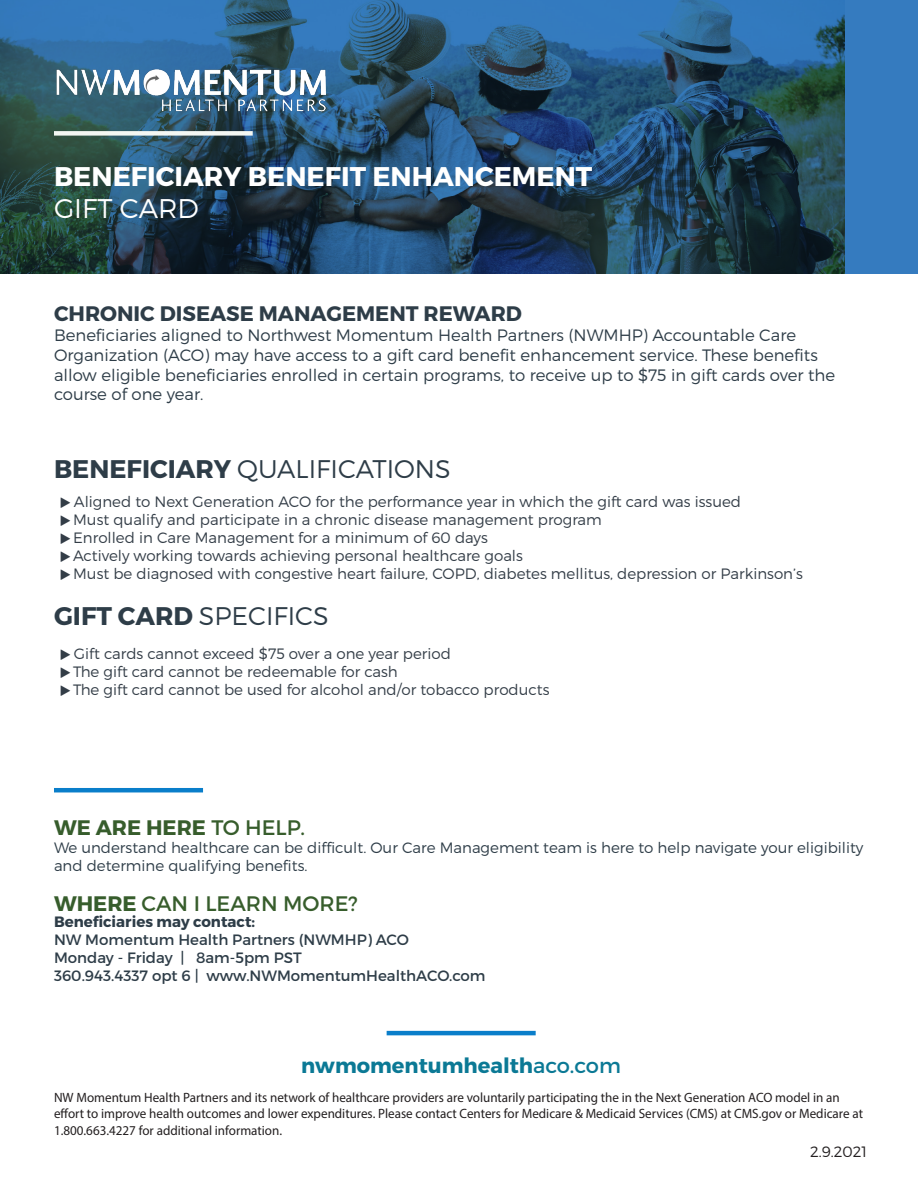
<style>
.page{position:relative;width:918px;height:1188px;background:#fff}
.page>*{position:absolute;margin:0;border:0;box-sizing:border-box;transform-origin:0 0}
.t1{font:700 27px "Montserrat";color:#fff}
.t2{font:300 27px "Montserrat";color:#fff}
.t3{font:300 25.5px "Montserrat";color:#2e3d48}
.t4{font:700 21px "Montserrat";color:#2e3d48}
.t5{font:700 21px "Montserrat";color:#0b7995}
.t6{font:21px "Montserrat";color:#375d2c}
.t7{font:700 21px "Montserrat";color:#375d2c}
.t8{font:300 16.5px/19.8px "Montserrat";color:#2e3d48}
.t9{font:300 15px "Montserrat";color:#333d47}
.t10{font:300 15px/18px "Montserrat";color:#2e3d48}
.t11{font:15px "Montserrat";color:#2e3d48}
.t12{font:700 15px "Montserrat";color:#2e3d48}
.t13{font:300 15px "Montserrat";color:#231f20}
.t14{font:13.5px/16.2px "Myriad Pro";color:#231f20}
.s1{font-weight:700}
.s2{font-weight:400}
</style>
<div class="page">
<svg style="left:0;top:0;width:918px;height:273px;background:#265171"></svg>
<div style="left:54px;top:131px;width:199px;height:5px;background:#f4f7f3"></div>
<hr style="left:387px;top:1031px;width:149px;height:4px;background:#0a7eca">
<hr style="left:54px;top:788px;width:149px;height:4px;background:#0a7eca">
<img style="left:54px;top:54px;width:287px;height:72px">
<p class="t1" style="left:54px;top:159px;width:540px">BENEFICIARY BENEFIT ENHANCEMENT</p>
<p class="t2" style="left:54px;top:192px;width:146px">GIFT CARD</p>
<p class="t4" style="left:54px;top:301px;width:470px">CHRONIC DISEASE MANAGEMENT REWARD</p>
<p class="t8" style="left:54px;top:325px;width:744px">Beneficiaries aligned to Northwest Momentum Health Partners (NWMHP) Accountable Care</p>
<p class="t8" style="left:54px;top:345px;width:783px">Organization (ACO) may have access to a gift card benefit enhancement service. These benefits allow eligible beneficiaries enrolled in certain programs, to receive up to $75 in gift cards over the course of one year.</p>
<p class="t3" style="left:54px;top:454px;width:398px"><span class="s1">BENEFICIARY</span> QUALIFICATIONS</p>
<p class="t9" style="left:74px;top:493px;width:669px">Aligned to Next Generation ACO for the performance year in which the gift card was issued</p>
<p class="t9" style="left:73px;top:511px;width:530px">Must qualify and participate in a chronic disease management program</p>
<p class="t9" style="left:73px;top:529px;width:416px">Enrolled in Care Management for a minimum of 60 days</p>
<p class="t9" style="left:73px;top:547px;width:451px">Actively working towards achieving personal healthcare goals</p>
<p class="t9" style="left:73px;top:565px;width:731px">Must be diagnosed with congestive heart failure, COPD, diabetes mellitus, depression or Parkinson’s</p>
<p class="t3" style="left:54px;top:600px;width:276px"><span class="s1">GIFT CARD</span> SPECIFICS</p>
<p class="t9" style="left:74px;top:645px;width:379px">Gift cards cannot exceed $75 over a one year period</p>
<p class="t9" style="left:73px;top:663px;width:326px">The gift card cannot be redeemable for cash</p>
<p class="t9" style="left:73px;top:681px;width:478px">The gift card cannot be used for alcohol and/or tobacco products</p>
<p class="t7" style="left:54px;top:814px;width:252px">WE ARE HERE <span class="s2">TO HELP.</span></p>
<p class="t10" style="left:54px;top:838px;width:811px">We understand healthcare can be difficult. Our Care Management team is here to help navigate your eligibility and determine qualifying benefits.</p>
<p class="t6" style="left:54px;top:890px;width:305px"><span class="s1">WHERE</span> CAN I LEARN MORE?</p>
<p class="t12" style="left:54px;top:913px;width:203px">Beneficiaries may contact:</p>
<p class="t11" style="left:54px;top:931px;width:357px">NW Momentum Health Partners (NWMHP) ACO</p>
<p class="t11" style="left:54px;top:949px;width:249px">Monday - Friday | 8am-5pm PST</p>
<p class="t11" style="left:54px;top:967px;width:433px">360.943.4337 opt 6 | www.NWMomentumHealthACO.com</p>
<p class="t5" style="left:301px;top:1052px;width:321px">nwmomentumhealth<span class="s2">aco.com</span></p>
<p class="t14" style="left:54px;top:1089px;width:787px">NW Momentum Health Partners and its network of healthcare providers are voluntarily participating the in the Next Generation ACO model in an</p>
<p class="t14" style="left:54px;top:1105px;width:811px">effort to improve health outcomes and lower expenditures. Please contact Centers for Medicare &amp; Medicaid Services (CMS) at CMS.gov or Medicare at<br>1.800.663.4227 for additional information.</p>
<p class="t13" style="left:810px;top:1143px;width:58px">2.9.2021</p>
</div>
